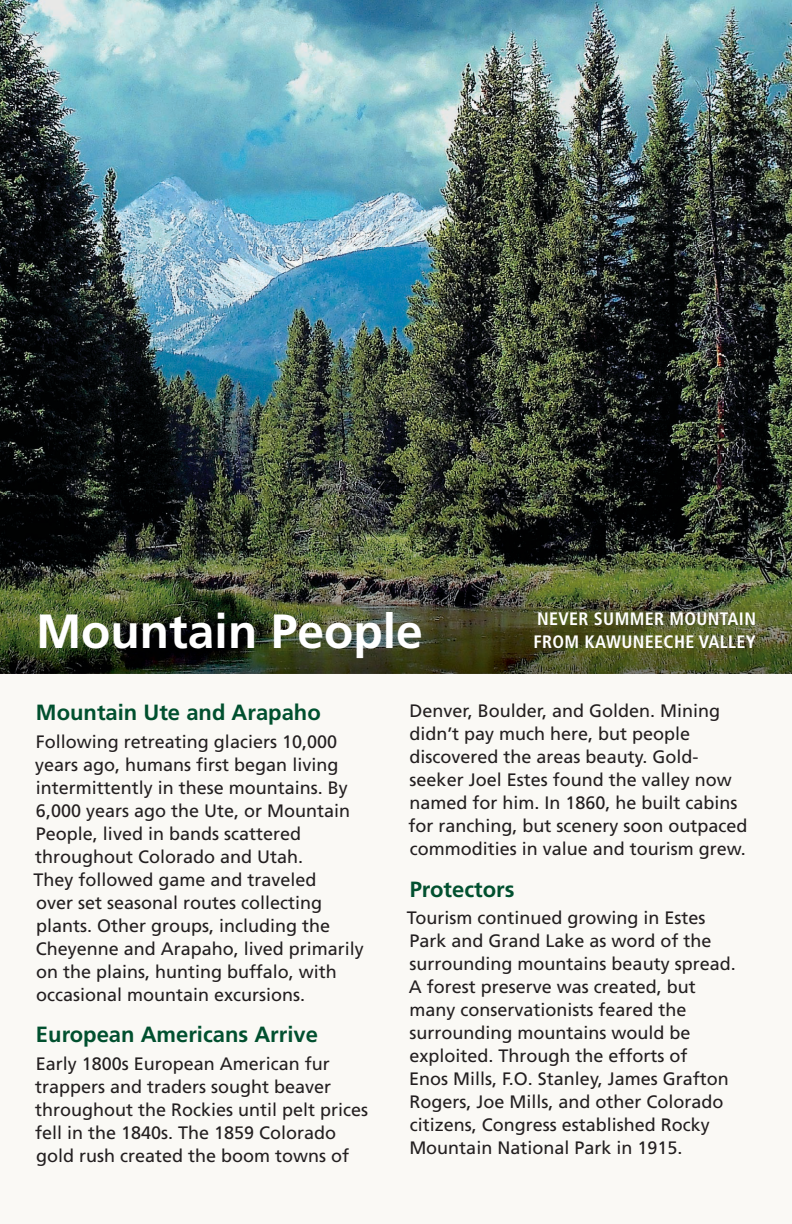
<style>
.page{position:relative;width:792px;height:1224px;background:#faf9f5}
.page>*{position:absolute;margin:0;border:0;box-sizing:border-box;transform-origin:0 0}
.t1{font:700 48px "Frutiger LT Std";color:#fff}
.t2{font:700 22px "Frutiger LT Std";color:#01502f}
.t3{font:18px/23px "Frutiger LT Std";color:#231f20}
.t4{font:700 condensed 18px/23px "Frutiger LT Std";letter-spacing:.02em;color:#fff}
</style>
<div class="page">
<img style="left:0;top:0;width:792px;height:673px">
<h1 class="t1" style="left:36px;top:603px;width:388px">Mountain People</h1>
<p class="t4" style="left:533px;top:607px;width:224px">NEVER SUMMER MOUNTAIN<br>FROM KAWUNEECHE VALLEY</p>
<p class="t2" style="left:36px;top:700px;width:286px">Mountain Ute and Arapaho</p>
<p class="t3" style="left:33px;top:730px;width:332px">Following retreating glaciers 10,000 years ago, humans first began living intermittently in these mountains. By 6,000 years ago the Ute, or Mountain People, lived in bands scattered throughout Colorado and Utah.<br>They followed game and traveled<br>over set seasonal routes collecting plants. Other groups, including the Cheyenne and Arapaho, lived primarily on the plains, hunting buffalo, with occasional mountain excursions.</p>
<p class="t2" style="left:36px;top:1022px;width:283px">European Americans Arrive</p>
<p class="t3" style="left:35px;top:1052px;width:335px">Early 1800s European American fur trappers and traders sought beaver throughout the Rockies until pelt prices fell in the 1840s. The 1859 Colorado gold rush created the boom towns of</p>
<p class="t3" style="left:409px;top:699px;width:341px">Denver, Boulder, and Golden. Mining didn’t pay much here, but people discovered the areas beauty. Gold&shy;seeker Joel Estes found the valley now named for him. In 1860, he built cabins for ranching, but scenery soon outpaced commodities in value and tourism grew.</p>
<p class="t2" style="left:410px;top:876px;width:106px">Protectors</p>
<p class="t3" style="left:407px;top:906px;width:330px">Tourism continued growing in Estes Park and Grand Lake as word of the surrounding mountains beauty spread.<br>A forest preserve was created, but many conservationists feared the surrounding mountains would be exploited. Through the efforts of<br>Enos Mills, F.O. Stanley, James Grafton Rogers, Joe Mills, and other Colorado citizens, Congress established Rocky Mountain National Park in 1915.</p>
</div>
